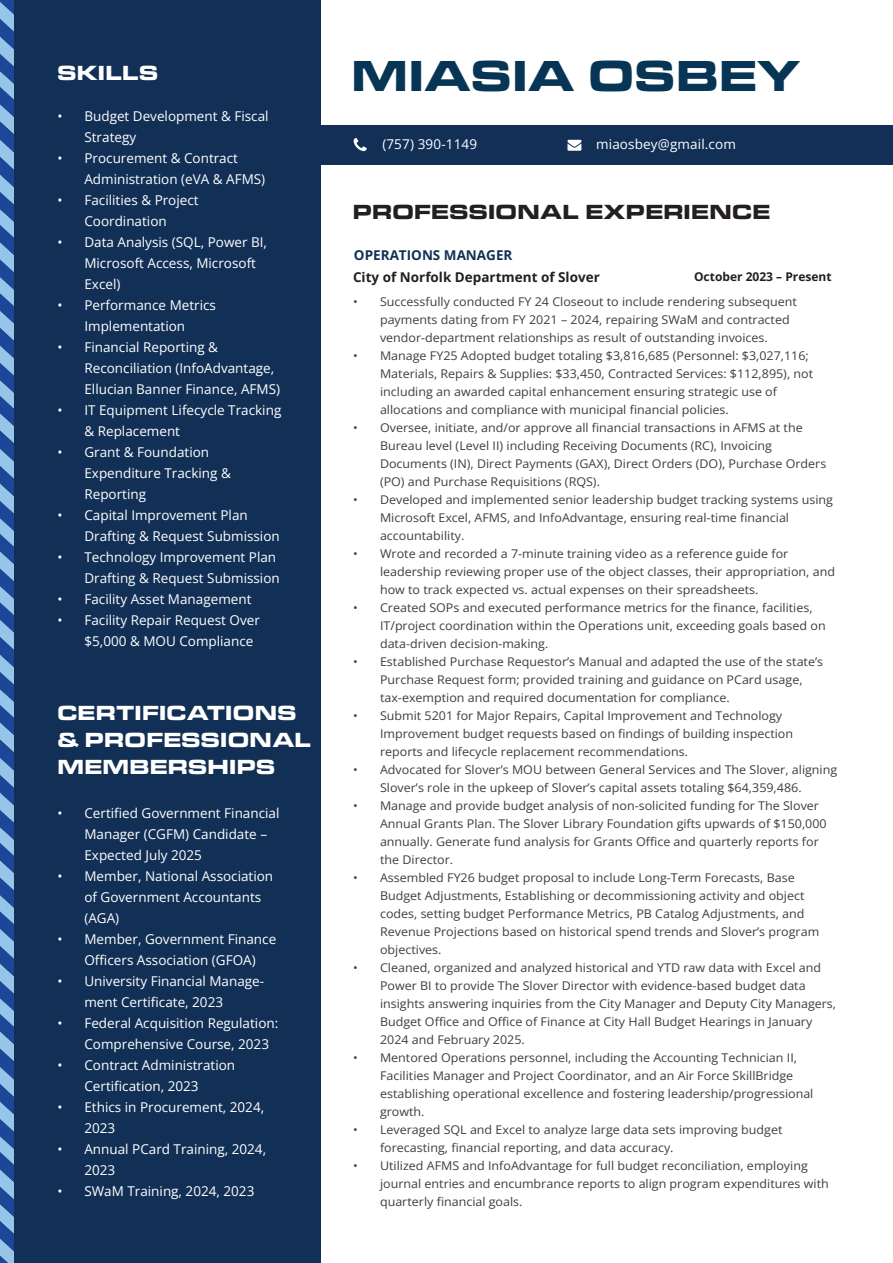
<style>
.page{position:relative;width:893px;height:1263px;background:#fff}
.page>*{position:absolute;margin:0;border:0;box-sizing:border-box;transform-origin:0 0}
.t1{font:45px "Microgramma D Bold Exte";letter-spacing:.05em;color:#073555}
.t2{font:21.15px/27px "Microgramma D Bold Exte";letter-spacing:.05em;color:#fff}
.t3{font:21.15px "Microgramma D Bold Exte";letter-spacing:.05em;color:#231f20}
.t4{font:13.5px/21px "Open Sans";color:#fff}
.t5{font:700 13.5px "Open Sans";color:#231f20}
.t6{font:700 13.5px "Open Sans";color:#123056}
.t7{font:12px/18px "Open Sans";color:#3e3e3f;scale:1.04 1}
.t8{font:700 12px "Open Sans";color:#231f20}
</style>
<div class="page">
<div style="left:0;top:0;width:320px;height:1263px;background:#123056"></div>
<div style="left:320px;top:125px;width:573px;height:40px;background:#123056"></div>
<svg style="left:354px;top:138px;width:13px;height:13px"></svg>
<svg style="left:567px;top:140px;width:14px;height:11px"></svg>
<svg style="left:0;top:0;width:14px;height:1263px;background:#5884be"></svg>
<h2 class="t2" style="left:58px;top:59px;width:102px">SKILLS</h2>
<p class="t4" style="left:84px;top:105px;width:186px;text-indent:-27px">• Budget Development &amp; Fiscal<br>Strategy</p>
<p class="t4" style="left:84px;top:147px;width:182px;text-indent:-27px">• Procurement &amp; Contract<br>Administration (eVA &amp; AFMS)</p>
<p class="t4" style="left:57px;top:189px;width:143px;text-align:center">• Facilities &amp; Project<br>Coordination</p>
<p class="t4" style="left:84px;top:231px;width:184px;text-indent:-27px">• Data Analysis (SQL, Power BI,<br>Microsoft Access, Microsoft<br>Excel)</p>
<p class="t4" style="left:57px;top:294px;width:160px;text-align:center">• Performance Metrics<br>Implementation</p>
<p class="t4" style="left:84px;top:336px;width:197px;text-indent:-27px">• Financial Reporting &amp;<br>Reconciliation (InfoAdvantage,<br>Ellucian Banner Finance, AFMS)</p>
<p class="t4" style="left:84px;top:399px;width:198px;text-indent:-27px">• IT Equipment Lifecycle Tracking &amp; Replacement</p>
<p class="t4" style="left:84px;top:441px;width:148px;text-indent:-27px">• Grant &amp; Foundation<br>Expenditure Tracking &amp;<br>Reporting</p>
<p class="t4" style="left:84px;top:504px;width:197px;text-indent:-27px">• Capital Improvement Plan<br>Drafting &amp; Request Submission</p>
<p class="t4" style="left:57px;top:546px;width:224px;text-align:right">• Technology Improvement Plan<br>Drafting &amp; Request Submission</p>
<p class="t4" style="left:57px;top:588px;width:196px">• Facility Asset Management</p>
<p class="t4" style="left:84px;top:609px;width:177px;text-indent:-27px">• Facility Repair Request Over $5,000 &amp; MOU Compliance</p>
<h2 class="t2" style="left:58px;top:699px;width:254px">CERTIFICATIONS &amp; PROFESSIONAL<br>MEMBERSHIPS</h2>
<p class="t4" style="left:84px;top:802px;width:197px;text-indent:-27px">• Certified Government Financial<br>Manager (CGFM) Candidate –<br>Expected July 2025</p>
<p class="t4" style="left:84px;top:865px;width:190px;text-indent:-27px">• Member, National Association of Government Accountants (AGA)</p>
<p class="t4" style="left:57px;top:928px;width:220px;text-align:center">• Member, Government Finance<br>Officers Association (GFOA)</p>
<p class="t4" style="left:84px;top:970px;width:181px;text-indent:-27px">• University Financial Manage&shy;ment Certificate, 2023</p>
<p class="t4" style="left:84px;top:1012px;width:195px;text-indent:-27px">• Federal Acquisition Regulation:<br>Comprehensive Course, 2023</p>
<p class="t4" style="left:84px;top:1054px;width:152px;text-indent:-27px">• Contract Administration<br>Certification, 2023</p>
<p class="t4" style="left:84px;top:1096px;width:181px;text-indent:-27px">• Ethics in Procurement, 2024,<br>2023</p>
<p class="t4" style="left:84px;top:1138px;width:183px;text-indent:-27px">• Annual PCard Training, 2024,<br>2023</p>
<p class="t4" style="left:57px;top:1180px;width:198px">• SWaM Training, 2024, 2023</p>
<h1 class="t1" style="left:352px;top:46px;width:449px">MIASIA OSBEY</h1>
<p class="t4" style="left:382px;top:133px;width:96px">(757) 390-1149</p>
<p class="t4" style="left:596px;top:133px;width:141px">miaosbey@gmail.com</p>
<h2 class="t3" style="left:353px;top:197px;width:418px">PROFESSIONAL EXPERIENCE</h2>
<p class="t6" style="left:354px;top:246px;width:160px">OPERATIONS MANAGER</p>
<p class="t5" style="left:353px;top:268px;width:248px">City of Norfolk Department of Slover</p>
<p class="t8" style="left:694px;top:268px;width:139px">October 2023 – Present</p>
<p class="t7" style="left:380px;top:292px;width:402px;text-indent:-27px">• Successfully conducted FY 24 Closeout to include rendering subsequent payments dating from FY 2021 – 2024, repairing SWaM and contracted vendor-department relationships as result of outstanding invoices.</p>
<p class="t7" style="left:380px;top:346px;width:418px;text-indent:-27px">• Manage FY25 Adopted budget totaling $3,816,685 (Personnel: $3,027,116; Materials, Repairs &amp; Supplies: $33,450, Contracted Services: $112,895), not including an awarded capital enhancement ensuring strategic use of allocations and compliance with municipal financial policies.</p>
<p class="t7" style="left:380px;top:418px;width:431px;text-indent:-27px">• Oversee, initiate, and/or approve all financial transactions in AFMS at the Bureau level (Level II) including Receiving Documents (RC), Invoicing Documents (IN), Direct Payments (GAX), Direct Orders (DO), Purchase Orders (PO) and Purchase Requisitions (RQS).</p>
<p class="t7" style="left:380px;top:490px;width:437px;text-indent:-27px">• Developed and implemented senior leadership budget tracking systems using<br>Microsoft Excel, AFMS, and InfoAdvantage, ensuring real-time financial accountability.</p>
<p class="t7" style="left:380px;top:544px;width:439px;text-indent:-27px">• Wrote and recorded a 7-minute training video as a reference guide for leadership reviewing proper use of the object classes, their appropriation, and how to track expected vs. actual expenses on their spreadsheets.</p>
<p class="t7" style="left:380px;top:598px;width:430px;text-indent:-27px">• Created SOPs and executed performance metrics for the finance, facilities,<br>IT/project coordination within the Operations unit, exceeding goals based on data-driven decision-making.</p>
<p class="t7" style="left:380px;top:652px;width:428px;text-indent:-27px">• Established Purchase Requestor’s Manual and adapted the use of the state’s<br>Purchase Request form; provided training and guidance on PCard usage, tax-exemption and required documentation for compliance.</p>
<p class="t7" style="left:380px;top:706px;width:399px;text-indent:-27px">• Submit 5201 for Major Repairs, Capital Improvement and Technology<br>Improvement budget requests based on findings of building inspection reports and lifecycle replacement recommendations.</p>
<p class="t7" style="left:380px;top:760px;width:441px;text-indent:-27px">• Advocated for Slover’s MOU between General Services and The Slover, aligning<br>Slover’s role in the upkeep of Slover’s capital assets totaling $64,359,486.</p>
<p class="t7" style="left:380px;top:796px;width:431px;text-indent:-27px">• Manage and provide budget analysis of non-solicited funding for The Slover Annual Grants Plan. The Slover Library Foundation gifts upwards of $150,000 annually. Generate fund analysis for Grants Office and quarterly reports for the Director.</p>
<p class="t7" style="left:380px;top:868px;width:424px;text-indent:-27px">• Assembled FY26 budget proposal to include Long-Term Forecasts, Base Budget Adjustments, Establishing or decommissioning activity and object codes, setting budget Performance Metrics, PB Catalog Adjustments, and Revenue Projections based on historical spend trends and Slover’s program objectives.</p>
<p class="t7" style="left:380px;top:958px;width:440px;text-indent:-27px">• Cleaned, organized and analyzed historical and YTD raw data with Excel and Power BI to provide The Slover Director with evidence-based budget data insights answering inquiries from the City Manager and Deputy City Managers, Budget Office and Office of Finance at City Hall Budget Hearings in January 2024 and February 2025.</p>
<p class="t7" style="left:380px;top:1048px;width:418px;text-indent:-27px">• Mentored Operations personnel, including the Accounting Technician II, Facilities Manager and Project Coordinator, and an Air Force SkillBridge establishing operational excellence and fostering leadership/progressional growth.</p>
<p class="t7" style="left:380px;top:1120px;width:388px;text-indent:-27px">• Leveraged SQL and Excel to analyze large data sets improving budget forecasting, financial reporting, and data accuracy.</p>
<p class="t7" style="left:380px;top:1156px;width:433px;text-indent:-27px">• Utilized AFMS and InfoAdvantage for full budget reconciliation, employing journal entries and encumbrance reports to align program expenditures with quarterly financial goals.</p>
</div>
